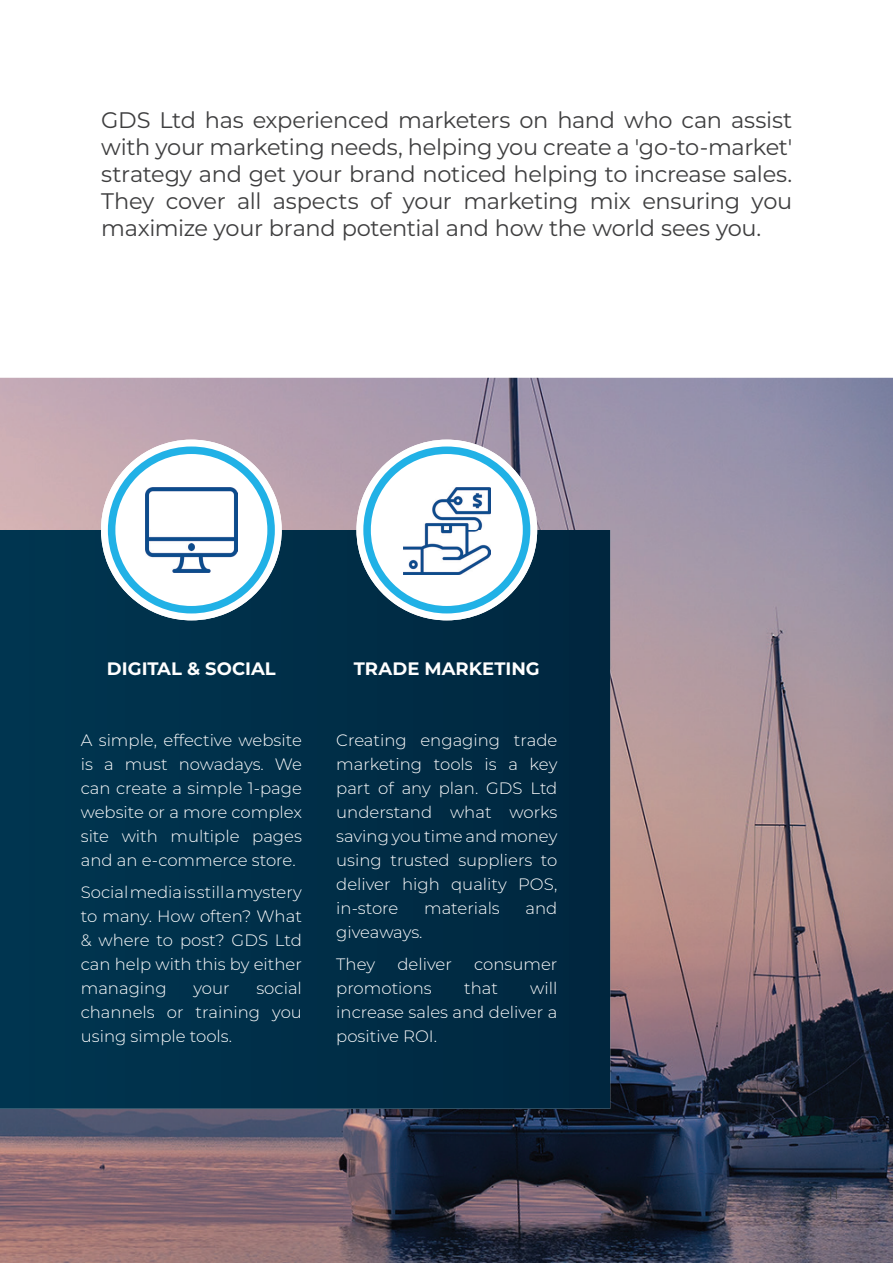
<style>
.page{position:relative;width:893px;height:1263px;background:#fff}
.page>*{position:absolute;margin:0;border:0;box-sizing:border-box;transform-origin:0 0}
.t1{font:22.5px/27px "Montserrat";letter-spacing:-.015em;color:#3e3e3f;text-align:justify}
.t2{font:700 18px "Montserrat";color:#fff}
.t3{font:300 16.5px/24px "Montserrat";color:#fff;text-align:justify}
.t4{font:300 16.5px "Montserrat";color:#3e3e3f}
</style>
<div class="page">
<img style="left:0;top:378px;width:893px;height:885px">
<svg style="left:0;top:530px;width:610px;height:579px;background:#002e47"></svg>
<svg style="left:101px;top:440px;width:181px;height:180px"></svg>
<svg style="left:356px;top:440px;width:181px;height:180px"></svg>
<img style="left:145px;top:488px;width:92px;height:84px">
<img style="left:404px;top:488px;width:86px;height:86px">
<p class="t1" style="left:101px;top:106px;width:693px">GDS Ltd has experienced marketers on hand who can assist with your marketing needs, helping you create a 'go-to-market' strategy and get your brand noticed helping to increase sales.<br>They cover all aspects of your marketing mix ensuring you maximize your brand potential and how the world sees you.</p>
<p class="t2" style="left:107px;top:655px;width:170px">DIGITAL &amp; SOCIAL</p>
<p class="t2" style="left:354px;top:655px;width:187px">TRADE MARKETING</p>
<p class="t3" style="left:81px;top:727px;width:223px">A simple, effective website is a must nowadays. We can create a simple 1-page website or a more complex site with multiple pages and an e-commerce store.</p>
<p class="t3" style="left:81px;top:880px;width:223px">Social media is still a mystery to many. How often? What &amp; where to post? GDS Ltd can help with this by either managing</p>
<p class="t3" style="left:81px;top:976px;width:223px;text-indent:176px">social channels or training you using simple tools.</p>
<p class="t3" style="left:193px;top:976px;width:38px">your</p>
<p class="t3" style="left:336px;top:727px;width:223px">Creating engaging trade marketing tools is a key part of any plan. GDS Ltd understand what works saving you time and money using trusted suppliers to deliver high quality POS, in-store</p>
<p class="t3" style="left:424px;top:895px;width:77px">materials</p>
<p class="t3" style="left:525px;top:895px;width:33px">and</p>
<p class="t3" style="left:336px;top:915px;width:88px;line-height:32.5px">giveaways.<br>They</p>
<p class="t3" style="left:397px;top:952px;width:56px">deliver</p>
<p class="t3" style="left:474px;top:952px;width:85px">consumer</p>
<p class="t3" style="left:336px;top:976px;width:97px">promotions</p>
<p class="t3" style="left:464px;top:976px;width:35px">that</p>
<p class="t3" style="left:336px;top:976px;width:223px;text-indent:194px">will increase sales and deliver a positive ROI.</p>
<p class="t4" style="left:827px;top:1182px;width:13px">11</p>
</div>
